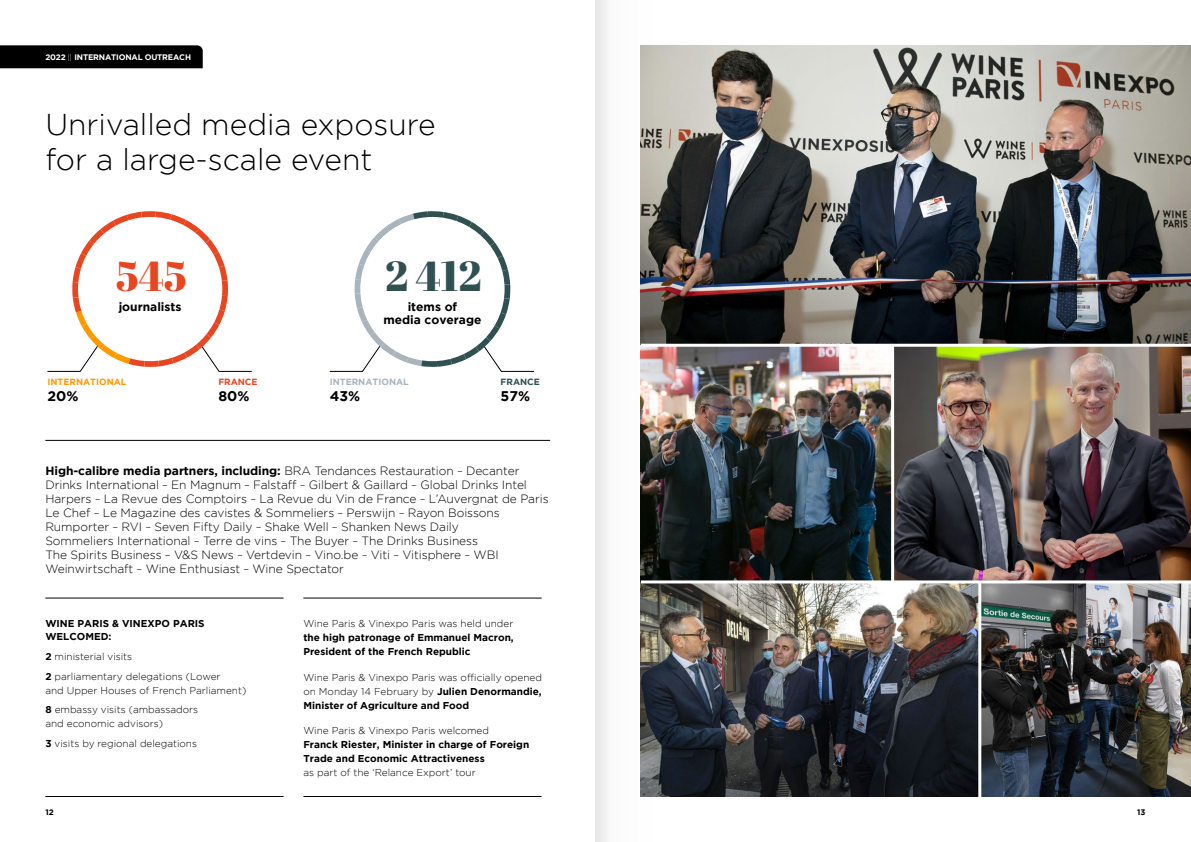
<style>
.page{position:relative;width:1191px;height:842px;background:#fff}
.page>*{position:absolute;margin:0;border:0;box-sizing:border-box;transform-origin:0 0}
.t1{font:42px "Abril Fatface";color:#305051}
.t2{font:42px "Abril Fatface";color:#e84620}
.t3{font:300 30px/35px "Gotham";color:#000}
.t4{font:700 14px "Gotham";color:#000}
.t5{font:300 12px/14px "Gotham";letter-spacing:-.005em;color:#000}
.t6{font:700 12px/13px "Gotham";color:#000;text-align:center}
.t7{font:300 10px/19.7px "Gotham";color:#000}
.t8{font:700 10px/14px "Gotham";color:#000}
.t9{font:700 9px "Gotham";color:#f90}
.t10{font:700 9px "Gotham";color:#a9b4bd}
.t11{font:700 9px "Gotham";color:#e84620}
.t12{font:700 9px "Gotham";color:#305051}
.t13{font:700 8px "Gotham";letter-spacing:-.02em;color:#fff}
.t14{font:700 8px "Gotham";color:#000}
.s1{font-weight:300}
.s2{font-weight:700}
.s3{font-size:11px}
</style>
<div class="page">
<hr style="left:45px;top:598px;width:238px;height:1px;background:#000">
<hr style="left:45px;top:796px;width:238px;height:1px;background:#000">
<hr style="left:303px;top:598px;width:238px;height:1px;background:#000">
<hr style="left:303px;top:796px;width:238px;height:1px;background:#000">
<hr style="left:45px;top:440px;width:505px;height:1px;background:#000">
<img style="left:992px;top:45px;width:199px;height:752px">
<hr style="left:641px;top:344px;width:550px;height:3px;background:#fff">
<hr style="left:641px;top:580px;width:550px;height:3px;background:#fff">
<svg style="left:47px;top:211px;width:205px;height:161px"></svg>
<div style="left:78px;top:217px;width:144px;height:144px;background:#fff;border-radius:50%"></div>
<svg style="left:329px;top:211px;width:205px;height:161px"></svg>
<div style="left:360px;top:217px;width:144px;height:144px;background:#fff;border-radius:50%"></div>
<div style="left:0;top:45px;width:203px;height:23px;background:#000"></div>
<img style="left:595px;top:0;width:397px;height:842px">
<p class="t13" style="left:45px;top:52px;width:147px">2022 <span class="s1">||</span> INTERNATIONAL OUTREACH</p>
<h2 class="t3" style="left:45px;top:107px;width:392px">Unrivalled media exposure for a large-scale event</h2>
<h1 class="t2" style="left:116px;top:246px;width:72px">545</h1>
<h1 class="t1" style="left:385px;top:246px;width:98px">2 412</h1>
<p class="t6" style="left:383px;top:300px;width:100px">items of<br>media coverage</p>
<p class="t6" style="left:119px;top:300px;width:64px">journalists</p>
<p class="t9" style="left:47px;top:377px;width:81px">INTERNATIONAL</p>
<p class="t4" style="left:47px;top:388px;width:32px">20%</p>
<p class="t11" style="left:218px;top:377px;width:41px">FRANCE</p>
<p class="t4" style="left:218px;top:388px;width:33px">80%</p>
<p class="t10" style="left:330px;top:377px;width:81px">INTERNATIONAL</p>
<p class="t4" style="left:330px;top:388px;width:32px">43%</p>
<p class="t12" style="left:500px;top:377px;width:41px">FRANCE</p>
<p class="t4" style="left:500px;top:388px;width:31px">57%</p>
<p class="t5" style="left:45px;top:464px;width:505px"><span class="s2">High-calibre media partners, including:</span> BRA Tendances Restauration <span class="s3">–</span> Decanter Drinks International <span class="s3">–</span> En Magnum <span class="s3">–</span> Falstaff <span class="s3">–</span> Gilbert &amp; Gaillard <span class="s3">–</span> Global Drinks Intel Harpers <span class="s3">–</span> La Revue des Comptoirs <span class="s3">–</span> La Revue du Vin de France <span class="s3">–</span> L’Auvergnat de Paris Le Chef <span class="s3">–</span> Le Magazine des cavistes &amp; Sommeliers <span class="s3">–</span> Perswijn <span class="s3">–</span> Rayon Boissons Rumporter <span class="s3">–</span> RVI <span class="s3">–</span> Seven Fifty Daily <span class="s3">–</span> Shake Well <span class="s3">–</span> Shanken News Daily<br>Sommeliers International <span class="s3">–</span> Terre de vins <span class="s3">–</span> The Buyer <span class="s3">–</span> The Drinks Business<br>The Spirits Business <span class="s3">–</span> V&amp;S News <span class="s3">–</span> Vertdevin <span class="s3">–</span> Vino.be <span class="s3">–</span> Viti <span class="s3">–</span> Vitisphere <span class="s3">–</span> WBI Weinwirtschaft <span class="s3">–</span> Wine Enthusiast <span class="s3">–</span> Wine Spectator</p>
<p class="t8" style="left:45px;top:617px;width:161px;line-height:13px">WINE PARIS &amp; VINEXPO PARIS<br>WELCOMED:</p>
<p class="t7" style="left:45px;top:646px;width:177px"><span class="s2">2</span> ministerial visits<br><span class="s2">2</span> parliamentary delegations (Lower</p>
<p class="t7" style="left:45px;top:680px;width:202px">and Upper Houses of French Parliament)<br><span class="s2">8</span> embassy visits (ambassadors</p>
<p class="t7" style="left:45px;top:714px;width:153px">and economic advisors)<br><span class="s2">3</span> visits by regional delegations</p>
<p class="t7" style="left:303px;top:614px;width:211px">Wine Paris &amp; Vinexpo Paris was held under</p>
<p class="t8" style="left:303px;top:630px;width:212px">the high patronage of Emmanuel Macron,<br>President of the French Republic</p>
<p class="t7" style="left:303px;top:670px;width:240px;line-height:14px;text-align:justify">Wine Paris &amp; Vinexpo Paris was officially opened on Monday 14 February by <span class="s2">Julien Denormandie, Minister of Agriculture and Food</span></p>
<p class="t7" style="left:303px;top:720px;width:187px">Wine Paris &amp; Vinexpo Paris welcomed</p>
<p class="t8" style="left:303px;top:737px;width:227px">Franck Riester, Minister in charge of Foreign<br>Trade and Economic Attractiveness</p>
<p class="t7" style="left:303px;top:762px;width:174px">as part of the ‘Relance Export’ tour</p>
<p class="t14" style="left:45px;top:808px;width:10px">12</p>
<p class="t14" style="left:1137px;top:808px;width:10px">13</p>
</div>
